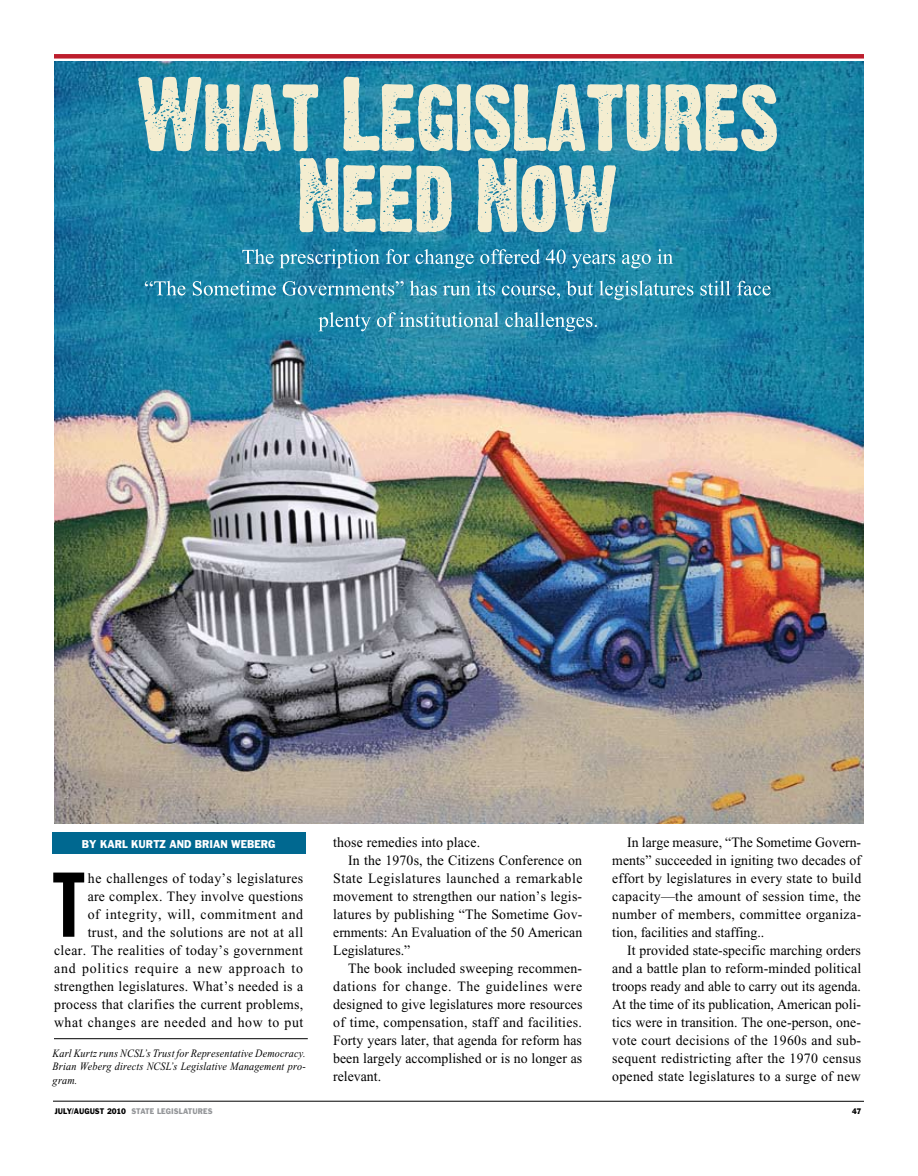
<style>
.page{position:relative;width:918px;height:1176px;background:#fff}
.page>*{position:absolute;margin:0;border:0;box-sizing:border-box;transform-origin:0 0}
.t1{font:90.15px "Franklin Gothic Extra Cond";color:#000}
.t2{font:14.25px/18px "Times New Roman";letter-spacing:.02em;color:#000;text-align:justify}
.t3{font:14.25px "Times New Roman";color:#000}
.t4{font:14.25px "Times New Roman";letter-spacing:.04em;color:#000}
.t5{font:italic 11.25px/13.5px "Times New Roman";letter-spacing:.015em;color:#000;text-align:justify;scale:.9 1}
.t6{font:10.5px "Franklin Gothic";color:#fff;scale:.9 1}
.t7{font:7.5px "Franklin Gothic";color:#000;scale:.9 1}
.t8{font:7.5px "Franklin Gothic";color:#939598;scale:.9 1}
.s1{color:#939598}
</style>
<div class="page">
<hr style="left:53px;top:1100px;width:811px;height:1px;background:#000">
<div style="left:54px;top:54px;width:810px;height:5px;background:#bd1e2d"></div>
<div style="left:53px;top:832px;width:253px;height:21px;background:#006890"></div>
<img style="left:54px;top:61px;width:810px;height:761px">
<svg style="left:138px;top:77px;width:639px;height:74px;background:#8bb9bb"></svg>
<svg style="left:299px;top:158px;width:317px;height:74px;background:#96bebd"></svg>
<svg style="left:242px;top:249px;width:431px;height:19px;background:#4397b5"></svg>
<svg style="left:145px;top:280px;width:625px;height:20px;background:#4297b4"></svg>
<svg style="left:318px;top:312px;width:279px;height:19px;background:#4c9db8"></svg>
<hr style="left:54px;top:1038px;width:254px;height:1px;background:#000">
<p class="t6" style="left:82px;top:837px;width:29px">BY KARL</p>
<p class="t6" style="left:131px;top:837px;width:9px">KURTZ</p>
<p class="t6" style="left:169px;top:837px;width:45px">AND BRIAN</p>
<p class="t6" style="left:231px;top:837px;width:19px">WEBERG</p>
<h1 class="t1" style="left:54px;top:856px;width:31px">T</h1>
<p class="t2" style="left:54px;top:868px;width:251px;text-align:right">he challenges of today’s legislatures<br>are complex. They involve questions<br>of integrity, will, commitment and<br>trust, and the solutions are not at all clear. The realities of today’s government and politics require a new approach to strengthen legislatures. What’s needed is a process that clarifies the current problems, what changes are needed and how to put</p>
<p class="t5" style="left:53px;top:1045px;width:283px">Karl Kurtz runs NCSL’s Trust for Representative Democracy.<br>Brian Weberg directs NCSL’s Legislative Management pro&shy;gram.</p>
<p class="t2" style="left:333px;top:832px;width:149px">those remedies into place.</p>
<p class="t2" style="left:348px;top:850px;width:235px">In the 1970s, the Citizens Conference on</p>
<p class="t2" style="left:333px;top:868px;width:251px">State Legislatures launched a remarkable</p>
<p class="t2" style="left:333px;top:886px;width:250px">movement to strengthen our nation’s legis-</p>
<p class="t2" style="left:333px;top:904px;width:251px">latures by publishing “The Sometime Gov-</p>
<p class="t3" style="left:333px;top:923px;width:251px">ernments: An Evaluation of the 50 American</p>
<p class="t3" style="left:333px;top:941px;width:79px">Legislatures.”</p>
<p class="t2" style="left:348px;top:958px;width:236px">The book included sweeping recommen-</p>
<p class="t4" style="left:333px;top:977px;width:250px">dations for change. The guidelines were</p>
<p class="t2" style="left:333px;top:994px;width:251px">designed to give legislatures more resources</p>
<p class="t2" style="left:333px;top:1012px;width:250px">of time, compensation, staff and facilities.</p>
<p class="t2" style="left:333px;top:1030px;width:250px">Forty years later, that agenda for reform has</p>
<p class="t3" style="left:333px;top:1049px;width:251px">been largely accomplished or is no longer as</p>
<p class="t3" style="left:333px;top:1067px;width:49px">relevant.</p>
<p class="t2" style="left:612px;top:832px;width:250px;text-indent:15px">In large measure, “The Sometime Govern&shy;ments” succeeded in igniting two decades of effort by legislatures in every state to build capacity—the amount of session time, the number of members, committee organiza&shy;tion, facilities and staffing..</p>
<p class="t2" style="left:612px;top:940px;width:250px;text-indent:15px">It provided state-specific marching orders and a battle plan to reform-minded political troops ready and able to carry out its agenda.<br>At the time of its publication, American poli&shy;tics were in transition. The one-person, one&shy;vote court decisions of the 1960s and sub&shy;sequent redistricting after the 1970 census opened state legislatures to a surge of new</p>
<p class="t7" style="left:55px;top:1105px;width:97px">JULY/AUGUST 2010 <span class="s1">STATE</span></p>
<p class="t8" style="left:157px;top:1105px;width:6px">LEGI</p>
<p class="t8" style="left:174px;top:1105px;width:12px">SLATURE</p>
<p class="t8" style="left:208px;top:1105px;width:7px">S</p>
<p class="t7" style="left:852px;top:1105px;width:12px">47</p>
</div>
